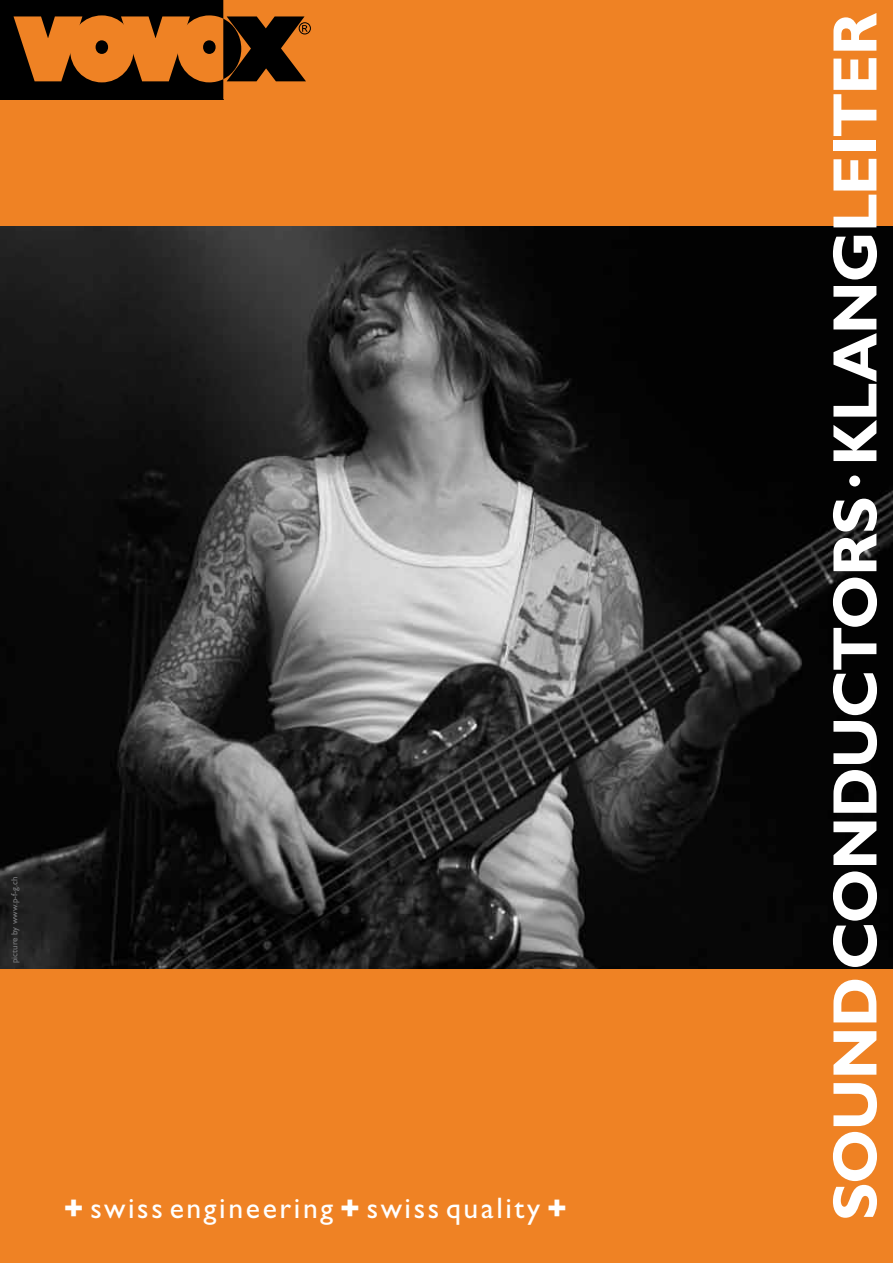
<style>
.page{position:relative;width:893px;height:1263px;background:#fff}
.page>*{position:absolute;margin:0;border:0;box-sizing:border-box;transform-origin:0 0}
.t1{font:700 63px "Gill Sans";letter-spacing:-.02em;color:#fff}
.t2{font:29.7px "Gill Sans";letter-spacing:.09em;color:#fff}
.t3{font:9px "Gill Sans";color:#797a7c}
.s1{font-weight:800}
</style>
<div class="page">
<img style="left:0;top:225px;width:893px;height:744px">
<div style="left:0;top:969px;width:893px;height:294px;background:#ef8224"></div>
<div style="left:0;top:0;width:893px;height:225px;background:#ef8224"></div>
<div style="left:0;top:0;width:223px;height:99px;background:#000"></div>
<svg style="left:14px;top:0;width:297px;height:99px"></svg>
<p class="t3" style="left:9px;top:963px;width:88px;rotate:-90deg">picture by www.p-f-g.ch</p>
<p class="t2" style="left:64px;top:1191px;width:505px"><span class="s1">+</span> swiss engineering <span class="s1">+</span> swiss quality <span class="s1">+</span></p>
<h1 class="t1" style="left:818px;top:1220px;width:1209px;rotate:-90deg">SOUND CONDUCTORS · KLANGLEITER</h1>
</div>
